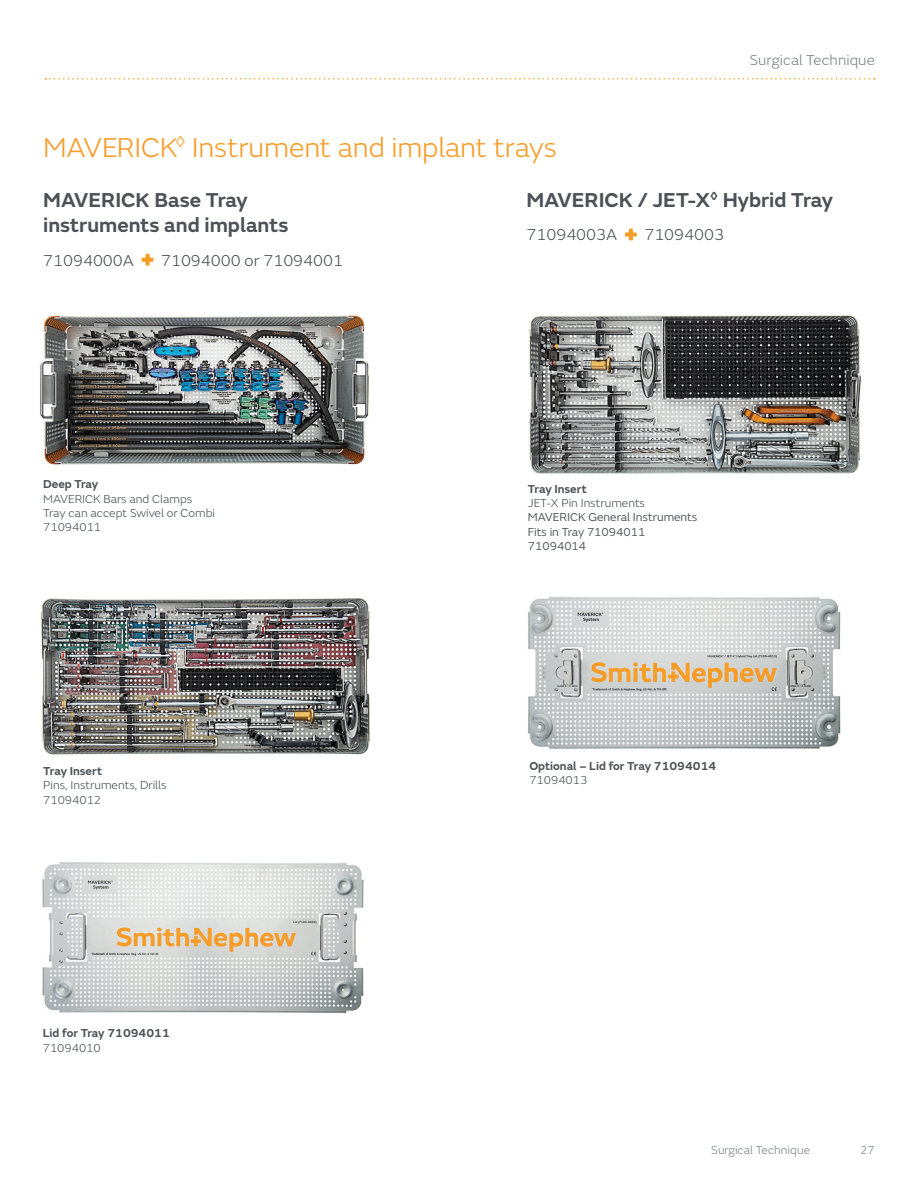
<style>
.page{position:relative;width:918px;height:1188px;background:#fff}
.page>*{position:absolute;margin:0;border:0;box-sizing:border-box;transform-origin:0 0}
.Orange_Paragraph_Hea{font:300 28.5px "SN Emeric";letter-spacing:-.005em;color:#f89c28}
.Subhead_14_16_8{font:600 21px/25.2px "SN Emeric";color:#4b5156}
.Body_Text_11_13_2{font:300 16.5px "SN Emeric";color:#4b5156}
.t1{font:300 15px "SN Emeric";letter-spacing:.005em;color:#7f8287}
.Captions_References{font:300 12px "SN Emeric";color:#4b5156}
.Captions_References-2{font:600 12px "SN Emeric";color:#4b5156}
.Captions_References-3{font:12px/14.4px "SN Emeric";color:#4b5156}
.t2{font:300 12px "SN Emeric";color:#7f8287}
.s1{font-weight:300}
</style>
<div class="page">
<svg style="left:45px;top:78px;width:830px;height:2px"></svg>
<svg style="left:142px;top:254px;width:11px;height:12px"></svg>
<svg style="left:625px;top:229px;width:12px;height:11px"></svg>
<img style="left:40px;top:315px;width:329px;height:150px">
<img style="left:41px;top:598px;width:329px;height:157px">
<img style="left:529px;top:315px;width:332px;height:159px">
<img style="left:42px;top:862px;width:322px;height:152px">
<img style="left:528px;top:596px;width:313px;height:153px">
<p class="t1" style="left:750px;top:51px;width:127px">Surgical Technique</p>
<p class="Orange_Paragraph_Hea" style="left:43px;top:130px;width:515px">MAVERICK<sup>◊</sup> Instrument and implant trays</p>
<p class="Subhead_14_16_8" style="left:43px;top:187px;width:247px">MAVERICK Base Tray instruments and implants</p>
<p class="Body_Text_11_13_2" style="left:43px;top:250px;width:92px">71094000A</p>
<p class="Body_Text_11_13_2" style="left:161px;top:250px;width:184px">71094000 or 71094001</p>
<p class="Subhead_14_16_8" style="left:526px;top:187px;width:308px">MAVERICK / JET-X<sup>◊</sup> Hybrid Tray</p>
<p class="Body_Text_11_13_2" style="left:526px;top:225px;width:92px">71094003A</p>
<p class="Body_Text_11_13_2" style="left:644px;top:225px;width:81px">71094003</p>
<p class="Captions_References-2" style="left:43px;top:477px;width:57px">Deep Tray</p>
<p class="Captions_References" style="left:43px;top:491px;width:151px">MAVERICK Bars and Clamps</p>
<p class="Captions_References" style="left:43px;top:506px;width:173px">Tray can accept Swivel or Combi</p>
<p class="Captions_References" style="left:43px;top:520px;width:59px">71094011</p>
<p class="Captions_References-2" style="left:43px;top:763px;width:61px">Tray Insert</p>
<p class="Captions_References" style="left:43px;top:778px;width:125px">Pins, Instruments, Drills</p>
<p class="Captions_References" style="left:43px;top:793px;width:59px">71094012</p>
<p class="Captions_References-2" style="left:43px;top:1025px;width:129px">Lid for Tray 71094011</p>
<p class="Captions_References" style="left:43px;top:1040px;width:59px">71094010</p>
<p class="Captions_References-2" style="left:528px;top:481px;width:61px">Tray Insert</p>
<p class="Captions_References-3" style="left:528px;top:496px;width:171px"><span class="s1">JET-X Pin Instruments<br></span>MAVERICK General Instruments</p>
<p class="Captions_References-3" style="left:528px;top:525px;width:119px">Fits in Tray 71094011<br>71094014</p>
<p class="Captions_References-2" style="left:529px;top:758px;width:188px">Optional – Lid for Tray 71094014</p>
<p class="Captions_References" style="left:529px;top:773px;width:59px">71094013</p>
<p class="t2" style="left:711px;top:1142px;width:100px">Surgical Technique</p>
<p class="t2" style="left:860px;top:1142px;width:16px">27</p>
</div>
